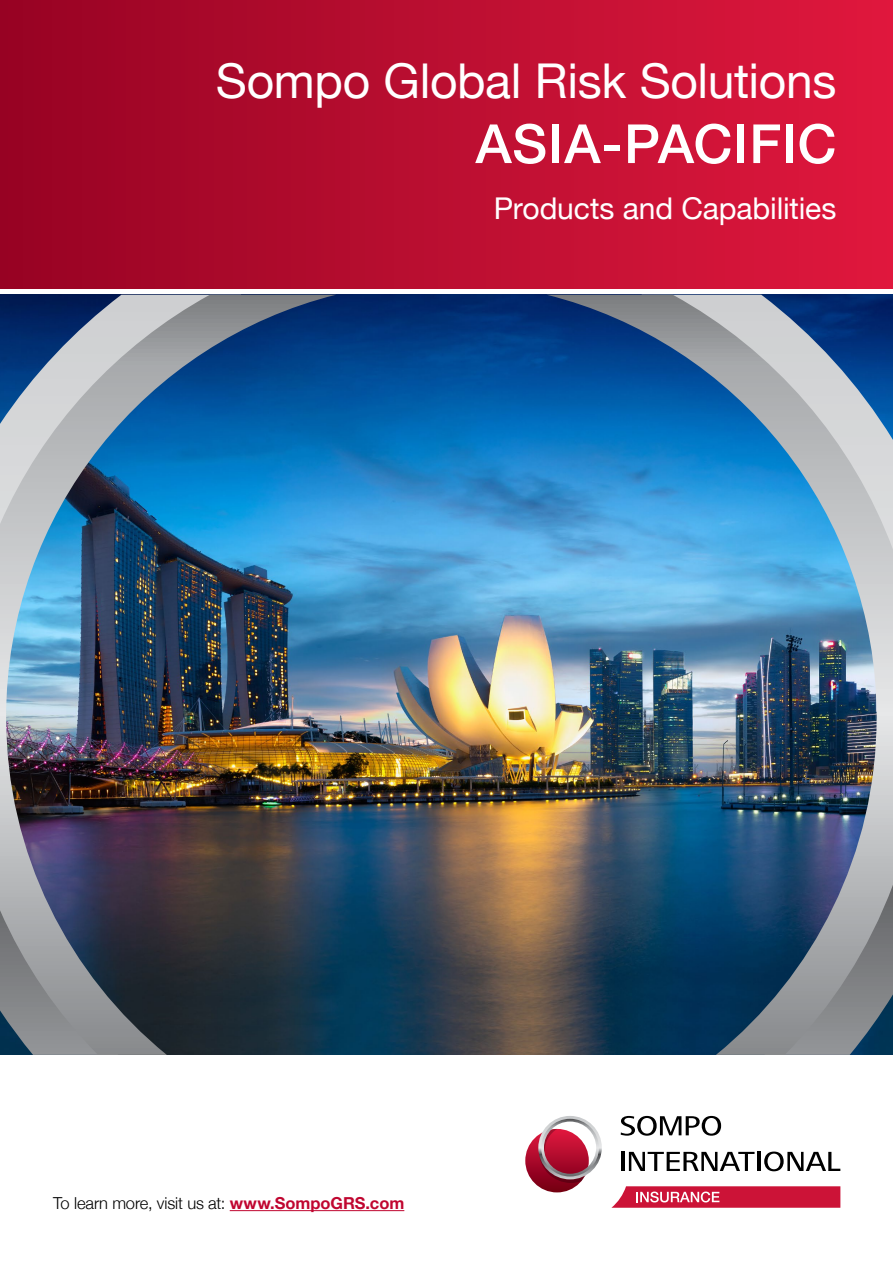
<style>
.page{position:relative;width:893px;height:1263px;background:#fff}
.page>*{position:absolute;margin:0;border:0;box-sizing:border-box;transform-origin:0 0}
.t1{font:500 54px "Helvetica Neue";letter-spacing:.015em;color:#fff}
.t2{font:48px "Helvetica Neue";letter-spacing:-.005em;color:#fff}
.t3{font:30px "Helvetica Neue";letter-spacing:-.005em;color:#fff}
.t4{font:300 16.5px "Helvetica Neue";letter-spacing:-.005em;color:#000}
.s1{font-weight:700;color:#c00630}
</style>
<div class="page">
<div style="left:0;top:0;width:893px;height:289px;background:linear-gradient(to right,#970324,#e0193e)"></div>
<svg style="left:621px;top:1116px;width:100px;height:20px"></svg>
<hr style="left:757px;top:1152px;width:3px;height:19px;background:#000">
<hr style="left:621px;top:1152px;width:3px;height:19px;background:#000">
<svg style="left:764px;top:1151px;width:76px;height:20px"></svg>
<svg style="left:629px;top:1152px;width:125px;height:19px"></svg>
<svg style="left:611px;top:1186px;width:229px;height:22px;background:#d33453"></svg>
<svg style="left:525px;top:1129px;width:64px;height:63px"></svg>
<svg style="left:538px;top:1116px;width:64px;height:67px"></svg>
<hr style="left:230px;top:1210px;width:174px;height:1px;background:#c00630">
<img style="left:0;top:295px;width:893px;height:760px">
<h2 class="t2" style="left:216px;top:47px;width:622px">Sompo Global Risk Solutions</h2>
<h1 class="t1" style="left:476px;top:100px;width:362px">ASIA-PACIFIC</h1>
<h3 class="t3" style="left:494px;top:187px;width:344px">Products and Capabilities</h3>
<p class="t4" style="left:53px;top:1190px;width:353px">To learn more, visit us at: <span class="s1">www.SompoGRS.com</span></p>
</div>
